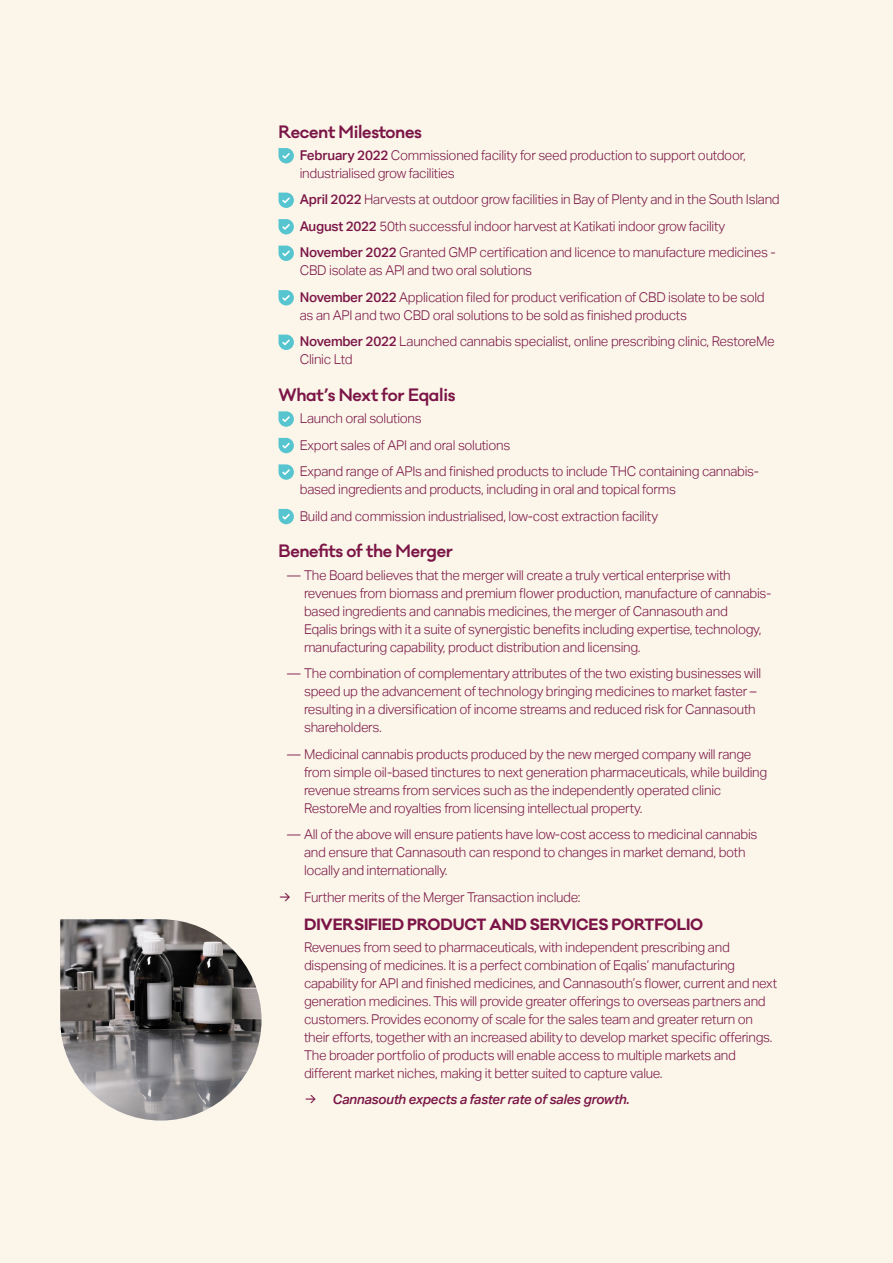
<style>
.page{position:relative;width:893px;height:1263px;background:#fbf6e9}
.page>*{position:absolute;margin:0;border:0;box-sizing:border-box;transform-origin:0 0}
.t1{font:600 16.5px "Galano Classic";letter-spacing:-.02em;color:#7b1547}
.t2{font:700 15px "Galano Classic";letter-spacing:-.01em;color:#7b1547}
.t3{font:300 13.5px/18px "Aktiv Grotesk";letter-spacing:-.02em;color:#7b1547}
.t4{font:italic 500 13.5px "Aktiv Grotesk";letter-spacing:-.02em;color:#7b1547}
.s1{font-weight:500}
.s2{font-family:"Inter";font-weight:400}
.s3{font-family:"Inter";font-weight:400;font-style:normal}
</style>
<div class="page">
<svg style="left:279px;top:148px;width:15px;height:15px"></svg>
<svg style="left:279px;top:193px;width:15px;height:15px"></svg>
<svg style="left:279px;top:219px;width:15px;height:15px"></svg>
<svg style="left:279px;top:246px;width:15px;height:15px"></svg>
<svg style="left:279px;top:290px;width:15px;height:15px"></svg>
<svg style="left:279px;top:335px;width:15px;height:15px"></svg>
<svg style="left:279px;top:411px;width:15px;height:16px"></svg>
<svg style="left:279px;top:438px;width:15px;height:15px"></svg>
<svg style="left:279px;top:464px;width:15px;height:16px"></svg>
<svg style="left:279px;top:509px;width:15px;height:15px"></svg>
<img style="left:60px;top:919px;width:201px;height:201px">
<p class="t1" style="left:279px;top:121px;width:145px">Recent Milestones</p>
<p class="t3" style="left:300px;top:146px;width:448px"><span class="s1">February 2022</span> Commissioned facility for seed production to support outdoor, industrialised grow facilities</p>
<p class="t3" style="left:300px;top:187px;width:481px;line-height:26.5px"><span class="s1">April 2022</span> Harvests at outdoor grow facilities in Bay of Plenty and in the South Island<br><span class="s1">August 2022</span> 50th successful indoor harvest at Katikati indoor grow facility<br><span class="s1">November 2022</span> Granted GMP certification and licence to manufacture medicines -</p>
<p class="t3" style="left:300px;top:258px;width:466px;line-height:26.5px">CBD isolate as API and two oral solutions<br><span class="s1">November 2022</span> Application filed for product verification of CBD isolate to be sold</p>
<p class="t3" style="left:300px;top:302px;width:477px;line-height:26.5px">as an API and two CBD oral solutions to be sold as finished products<br><span class="s1">November 2022</span> Launched cannabis specialist, online prescribing clinic, RestoreMe</p>
<p class="t3" style="left:300px;top:351px;width:54px">Clinic Ltd</p>
<p class="t1" style="left:279px;top:384px;width:178px">What’s Next for Eqalis</p>
<p class="t3" style="left:300px;top:405px;width:461px;line-height:26.5px">Launch oral solutions<br>Export sales of API and oral solutions<br>Expand range of APIs and finished products to include THC containing cannabis-</p>
<p class="t3" style="left:300px;top:476px;width:378px;line-height:26.5px">based ingredients and products, including in oral and topical forms<br>Build and commission industrialised, low-cost extraction facility</p>
<p class="t1" style="left:279px;top:540px;width:176px">Benefits of the Merger</p>
<p class="t3" style="left:304px;top:566px;width:469px;text-indent:-17px">— The Board believes that the merger will create a truly vertical enterprise with revenues from biomass and premium flower production, manufacture of cannabis&shy;based ingredients and cannabis medicines, the merger of Cannasouth and<br>Eqalis brings with it a suite of synergistic benefits including expertise, technology, manufacturing capability, product distribution and licensing.</p>
<p class="t3" style="left:304px;top:664px;width:459px;text-indent:-17px">— The combination of complementary attributes of the two existing businesses will speed up the advancement of technology bringing medicines to market faster – resulting in a diversification of income streams and reduced risk for Cannasouth shareholders.</p>
<p class="t3" style="left:304px;top:745px;width:465px;text-indent:-17px">— Medicinal cannabis products produced by the new merged company will range from simple oil-based tinctures to next generation pharmaceuticals, while building revenue streams from services such as the independently operated clinic RestoreMe and royalties from licensing intellectual property.</p>
<p class="t3" style="left:304px;top:825px;width:455px;text-indent:-17px">— All of the above will ensure patients have low-cost access to medicinal cannabis and ensure that Cannasouth can respond to changes in market demand, both locally and internationally.</p>
<p class="t3" style="left:279px;top:888px;width:304px"><span class="s2">ڵ</span> Further merits of the Merger Transaction include:</p>
<p class="t2" style="left:304px;top:914px;width:401px">DIVERSIFIED PRODUCT AND SERVICES PORTFOLIO</p>
<p class="t3" style="left:304px;top:938px;width:475px">Revenues from seed to pharmaceuticals, with independent prescribing and dispensing of medicines. It is a perfect combination of Eqalis’ manufacturing capability for API and finished medicines, and Cannasouth’s flower, current and next generation medicines. This will provide greater offerings to overseas partners and customers. Provides economy of scale for the sales team and greater return on their efforts, together with an increased ability to develop market specific offerings.<br>The broader portfolio of products will enable access to multiple markets and different market niches, making it better suited to capture value.</p>
<p class="t4" style="left:304px;top:1092px;width:327px"><span class="s3">ڵ</span> Cannasouth expects a faster rate of sales growth.</p>
</div>
